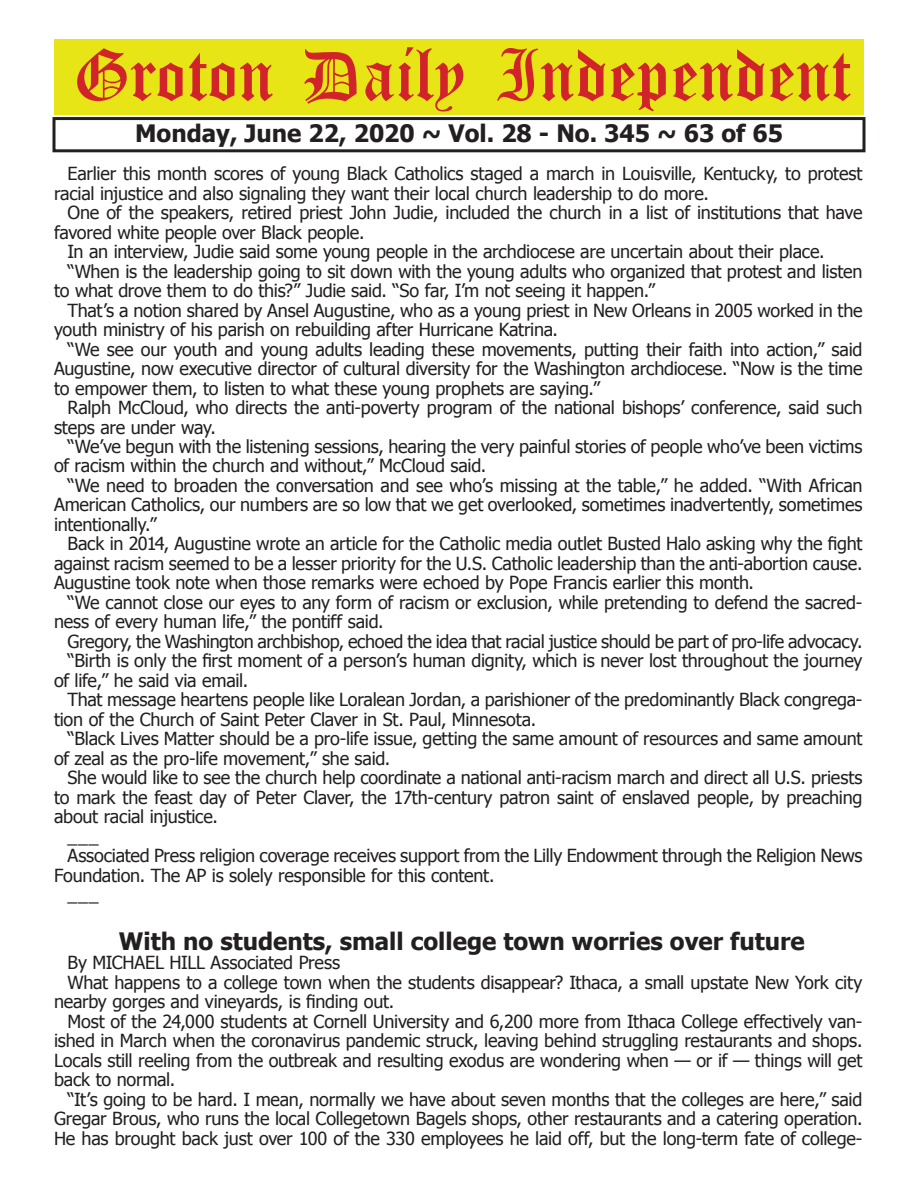
<style>
.page{position:relative;width:918px;height:1188px;background:#fff}
.page>*{position:absolute;margin:0;border:0;box-sizing:border-box;transform-origin:0 0}
.t1{font:54px "Old English Five";color:#d1232a}
.t2{font:700 24px "Tahoma";color:#231f20}
.t3{font:18px/19.5px "Tahoma";letter-spacing:-.01em;color:#231f20}
</style>
<div class="page">
<div style="left:52px;top:117px;width:814px;height:35px;border:3px solid #231f20"></div>
<div style="left:54px;top:40px;width:810px;height:75px;background:#e7e515"></div>
<h1 class="t1" style="left:73px;top:50px;width:779px">Groton Daily Independent</h1>
<h2 class="t2" style="left:135px;top:116px;width:649px">Monday, June 22, 2020 ~ Vol. 28 - No. 345 ~ 63 of 65</h2>
<p class="t3" style="left:54px;top:163px;width:810px;text-indent:14px">Earlier this month scores of young Black Catholics staged a march in Louisville, Kentucky, to protest racial injustice and also signaling they want their local church leadership to do more.</p>
<p class="t3" style="left:68px;top:202px;width:796px">One of the speakers, retired priest John Judie, included the church in a list of institutions that have</p>
<p class="t3" style="left:54px;top:221px;width:312px">favored white people over Black people.</p>
<p class="t3" style="left:68px;top:241px;width:759px">In an interview, Judie said some young people in the archdiocese are uncertain about their place.</p>
<p class="t3" style="left:68px;top:260px;width:797px">“When is the leadership going to sit down with the young adults who organized that protest and listen</p>
<p class="t3" style="left:54px;top:280px;width:603px">to what drove them to do this?” Judie said. “So far, I’m not seeing it happen.”</p>
<p class="t3" style="left:68px;top:299px;width:797px">That’s a notion shared by Ansel Augustine, who as a young priest in New Orleans in 2005 worked in the</p>
<p class="t3" style="left:54px;top:319px;width:506px">youth ministry of his parish on rebuilding after Hurricane Katrina.</p>
<p class="t3" style="left:68px;top:338px;width:797px">“We see our youth and young adults leading these movements, putting their faith into action,” said</p>
<p class="t3" style="left:54px;top:358px;width:810px">Augustine, now executive director of cultural diversity for the Washington archdiocese. “Now is the time</p>
<p class="t3" style="left:54px;top:377px;width:547px">to empower them, to listen to what these young prophets are saying.”</p>
<p class="t3" style="left:68px;top:397px;width:797px">Ralph McCloud, who directs the anti-poverty program of the national bishops’ conference, said such</p>
<p class="t3" style="left:54px;top:416px;width:163px">steps are under way.</p>
<p class="t3" style="left:68px;top:436px;width:796px">“We’ve begun with the listening sessions, hearing the very painful stories of people who’ve been victims</p>
<p class="t3" style="left:54px;top:455px;width:434px">of racism within the church and without,” McCloud said.</p>
<p class="t3" style="left:68px;top:475px;width:797px">“We need to broaden the conversation and see who’s missing at the table,” he added. “With African</p>
<p class="t3" style="left:54px;top:494px;width:810px">American Catholics, our numbers are so low that we get overlooked, sometimes inadvertently, sometimes</p>
<p class="t3" style="left:54px;top:514px;width:104px">intentionally.”</p>
<p class="t3" style="left:68px;top:533px;width:797px">Back in 2014, Augustine wrote an article for the Catholic media outlet Busted Halo asking why the fight</p>
<p class="t3" style="left:54px;top:553px;width:810px">against racism seemed to be a lesser priority for the U.S. Catholic leadership than the anti-abortion cause.</p>
<p class="t3" style="left:54px;top:572px;width:702px">Augustine took note when those remarks were echoed by Pope Francis earlier this month.</p>
<p class="t3" style="left:68px;top:592px;width:796px">“We cannot close our eyes to any form of racism or exclusion, while pretending to defend the sacred-</p>
<p class="t3" style="left:54px;top:611px;width:331px">ness of every human life,” the pontiff said.</p>
<p class="t3" style="left:68px;top:631px;width:797px">Gregory, the Washington archbishop, echoed the idea that racial justice should be part of pro-life advocacy.</p>
<p class="t3" style="left:68px;top:650px;width:796px">“Birth is only the first moment of a person’s human dignity, which is never lost throughout the journey</p>
<p class="t3" style="left:54px;top:670px;width:196px">of life,” he said via email.</p>
<p class="t3" style="left:68px;top:689px;width:796px">That message heartens people like Loralean Jordan, a parishioner of the predominantly Black congrega-</p>
<p class="t3" style="left:54px;top:709px;width:484px">tion of the Church of Saint Peter Claver in St. Paul, Minnesota.</p>
<p class="t3" style="left:68px;top:728px;width:796px">“Black Lives Matter should be a pro-life issue, getting the same amount of resources and same amount</p>
<p class="t3" style="left:54px;top:748px;width:338px">of zeal as the pro-life movement,” she said.</p>
<p class="t3" style="left:68px;top:767px;width:797px">She would like to see the church help coordinate a national anti-racism march and direct all U.S. priests</p>
<p class="t3" style="left:54px;top:787px;width:810px">to mark the feast day of Peter Claver, the 17th-century patron saint of enslaved people, by preaching</p>
<p class="t3" style="left:54px;top:806px;width:166px">about racial injustice.</p>
<p class="t3" style="left:68px;top:826px;width:33px">___</p>
<p class="t3" style="left:68px;top:845px;width:797px">Associated Press religion coverage receives support from the Lilly Endowment through the Religion News</p>
<p class="t3" style="left:54px;top:865px;width:442px">Foundation. The AP is solely responsible for this content.</p>
<p class="t3" style="left:68px;top:884px;width:33px">___</p>
<h2 class="t2" style="left:119px;top:924px;width:687px">With no students, small college town worries over future</h2>
<p class="t3" style="left:68px;top:952px;width:274px">By MICHAEL HILL Associated Press</p>
<p class="t3" style="left:68px;top:972px;width:796px">What happens to a college town when the students disappear? Ithaca, a small upstate New York city</p>
<p class="t3" style="left:54px;top:991px;width:342px">nearby gorges and vineyards, is finding out.</p>
<p class="t3" style="left:68px;top:1011px;width:796px">Most of the 24,000 students at Cornell University and 6,200 more from Ithaca College effectively van-</p>
<p class="t3" style="left:54px;top:1030px;width:810px">ished in March when the coronavirus pandemic struck, leaving behind struggling restaurants and shops.</p>
<p class="t3" style="left:54px;top:1050px;width:810px">Locals still reeling from the outbreak and resulting exodus are wondering when — or if — things will get</p>
<p class="t3" style="left:54px;top:1069px;width:123px">back to normal.</p>
<p class="t3" style="left:68px;top:1089px;width:796px">“It’s going to be hard. I mean, normally we have about seven months that the colleges are here,” said</p>
<p class="t3" style="left:54px;top:1108px;width:810px">Gregar Brous, who runs the local Collegetown Bagels shops, other restaurants and a catering operation.</p>
<p class="t3" style="left:54px;top:1128px;width:810px">He has brought back just over 100 of the 330 employees he laid off, but the long-term fate of college-</p>
</div>
